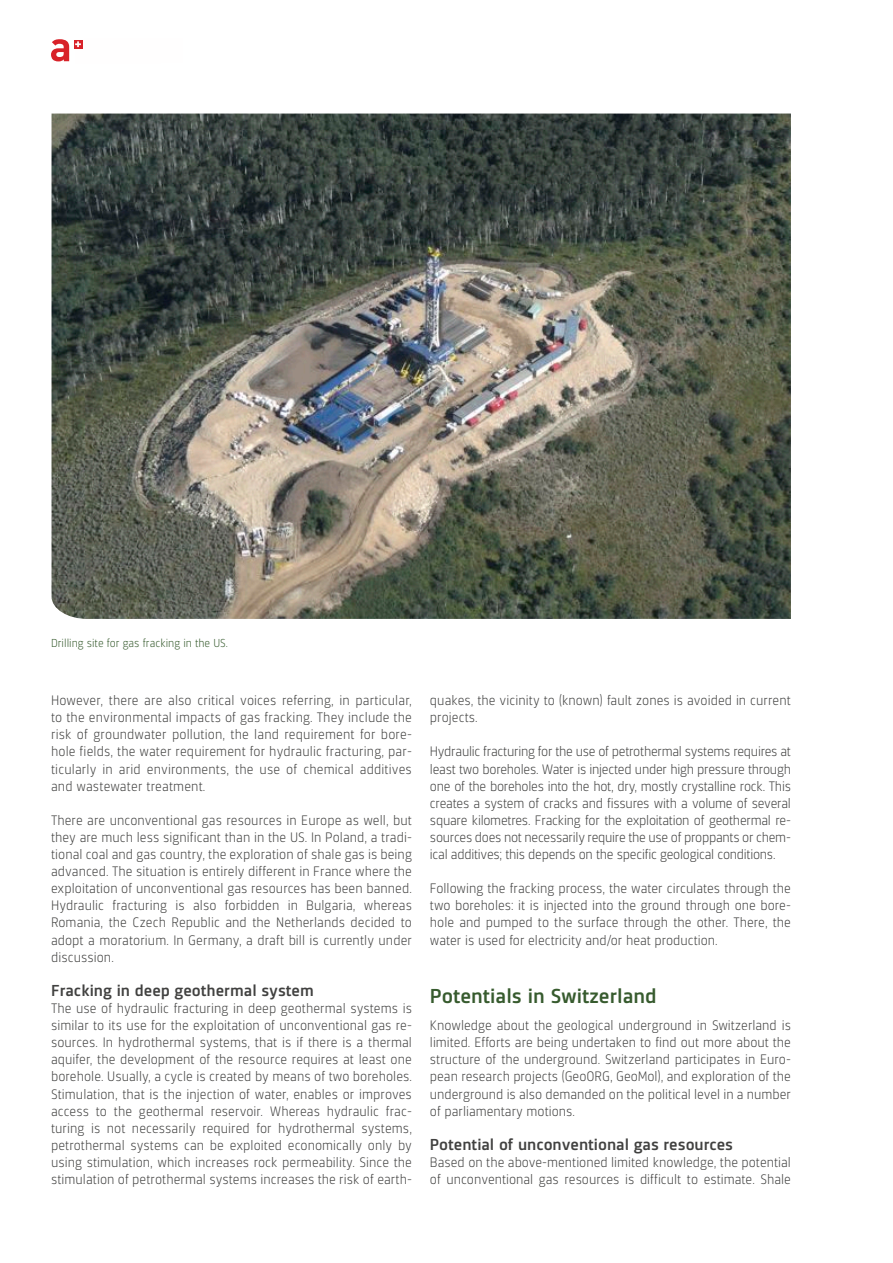
<style>
.page{position:relative;width:893px;height:1263px;background:#fff}
.page>*{position:absolute;margin:0;border:0;box-sizing:border-box;transform-origin:0 0}
.t1{font:500 21px "Sinews Sans Pro";color:#375b2e;scale:1.1 1}
.t2{font:500 16.5px "Sinews Sans Pro";color:#414140;scale:1.1 1}
.t3{font:300 14.25px/17.1px "Sinews Sans Pro";color:#414140;text-align:justify}
.t4{font:300 12px "Sinews Sans Pro";color:#375b2e}
</style>
<div class="page">
<div style="left:74px;top:40px;width:8px;height:9px;background:#d82229"></div>
<svg style="left:51px;top:39px;width:18px;height:22px"></svg>
<svg style="left:75px;top:41px;width:8px;height:8px"></svg>
<img style="left:52px;top:114px;width:739px;height:505px">
<p class="t4" style="left:51px;top:636px;width:178px">Drilling site for gas fracking in the US.</p>
<p class="t3" style="left:51px;top:692px;width:362px">However, there are also critical voices referring, in particular, to the environmental impacts of gas fracking. They include the risk of groundwater pollution, the land requirement for bore&shy;hole fields, the water requirement for hydraulic fracturing, par&shy;ticularly in arid environments, the use of chemical additives and wastewater treatment.</p>
<p class="t3" style="left:51px;top:812px;width:362px">There are unconventional gas resources in Europe as well, but they are much less significant than in the US. In Poland, a tradi&shy;tional coal and gas country, the exploration of shale gas is being advanced. The situation is entirely different in France where the exploitation of unconventional gas resources has been banned.<br>Hydraulic fracturing is also forbidden in Bulgaria, whereas Romania, the Czech Republic and the Netherlands decided to adopt a moratorium. In Germany, a draft bill is currently under discussion.</p>
<p class="t2" style="left:51px;top:981px;width:240px">Fracking in deep geothermal system</p>
<p class="t3" style="left:51px;top:1000px;width:362px">The use of hydraulic fracturing in deep geothermal systems is similar to its use for the exploitation of unconventional gas re&shy;sources. In hydrothermal systems, that is if there is a thermal aquifer, the development of the resource requires at least one borehole. Usually, a cycle is created by means of two boreholes.<br>Stimulation, that is the injection of water, enables or improves access to the geothermal reservoir. Whereas hydraulic frac&shy;turing is not necessarily required for hydrothermal systems, petrothermal systems can be exploited economically only by using stimulation, which increases rock permeability. Since the stimulation of petrothermal systems increases the risk of earth-</p>
<p class="t3" style="left:430px;top:692px;width:362px">quakes, the vicinity to (known) fault zones is avoided in current projects.</p>
<p class="t3" style="left:430px;top:743px;width:362px">Hydraulic fracturing for the use of petrothermal systems requires at least two boreholes. Water is injected under high pressure through one of the boreholes into the hot, dry, mostly crystalline rock. This creates a system of cracks and fissures with a volume of several square kilometres. Fracking for the exploitation of geothermal re&shy;sources does not necessarily require the use of proppants or chem&shy;ical additives; this depends on the specific geological conditions.</p>
<p class="t3" style="left:430px;top:880px;width:362px">Following the fracking process, the water circulates through the two boreholes: it is injected into the ground through one bore&shy;hole and pumped to the surface through the other. There, the water is used for electricity and/or heat production.</p>
<h1 class="t1" style="left:430px;top:984px;width:208px">Potentials in Switzerland</h1>
<p class="t3" style="left:430px;top:1017px;width:362px">Knowledge about the geological underground in Switzerland is limited. Efforts are being undertaken to find out more about the structure of the underground. Switzerland participates in Euro&shy;pean research projects (GeoORG, GeoMol), and exploration of the underground is also demanded on the political level in a number of parliamentary motions.</p>
<p class="t2" style="left:430px;top:1135px;width:277px">Potential of unconventional gas resources</p>
<p class="t3" style="left:430px;top:1154px;width:362px">Based on the above-mentioned limited knowledge, the potential of unconventional gas resources is difficult to estimate. Shale</p>
</div>
